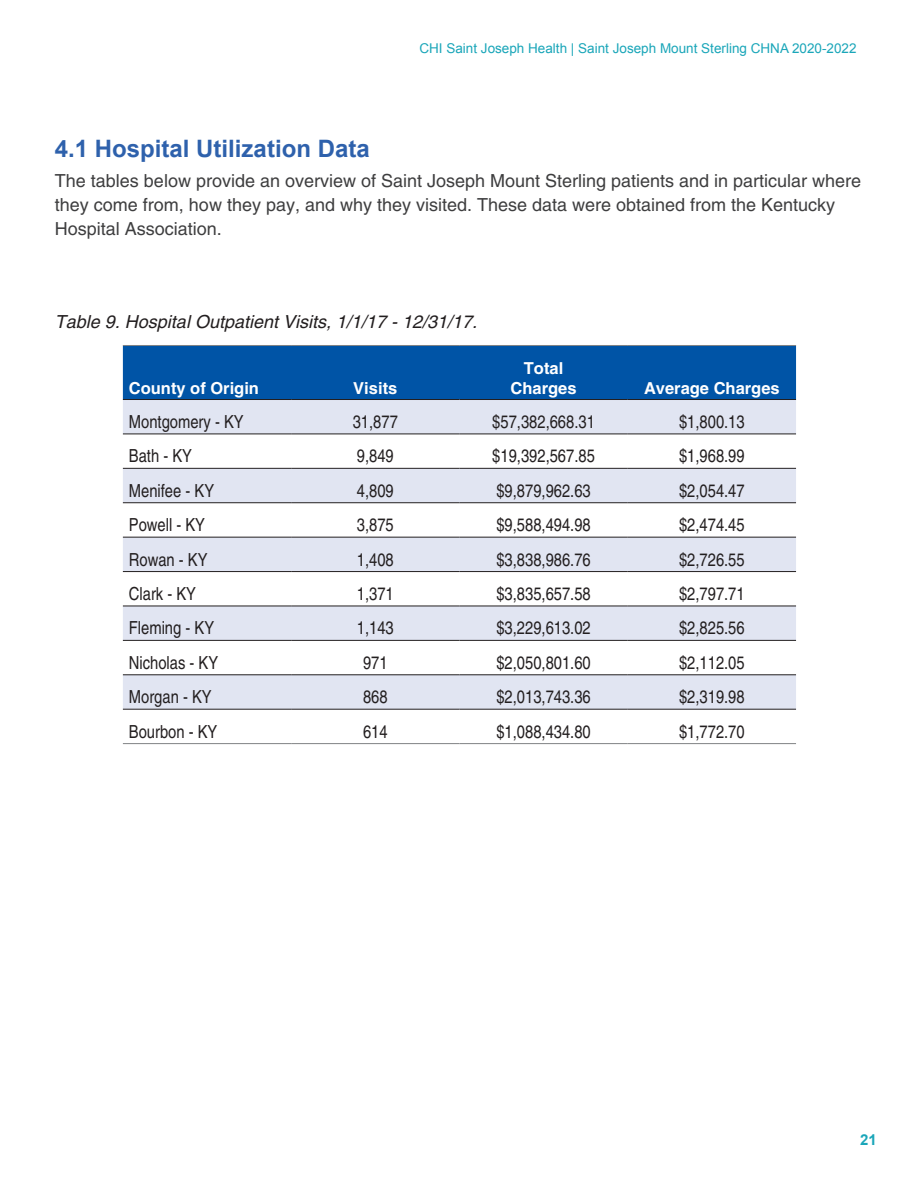
<style>
.page{position:relative;width:918px;height:1188px;background:#fff}
.page>*{position:absolute;margin:0;border:0;box-sizing:border-box;transform-origin:0 0}
.Narrative{font:700 24px "Arial";color:#2e61ac}
.Data{font:condensed 18px "Helvetica";color:#231f20}
.Narrative-2{font:18px/24px "Helvetica";color:#3e3e3f}
.Data_Variables{font:condensed 18px "Helvetica";color:#231f20}
.t1{font:italic 18px "Helvetica";color:#231f20}
.Data_Column_Headers{font:700 16.5px/19.8px "Helvetica";color:#fff;text-align:center}
.t2{font:700 15px "Arial";color:#1aa6b9}
.t3{font:13.5px "Arial";color:#1aa6b9}
</style>
<div class="page">
<div style="left:123px;top:346px;width:673px;height:53px;background:#0054a6"></div>
<svg style="left:123px;top:400px;width:673px;height:309px;fill:#e1e5f2"></svg>
<hr style="left:123px;top:434px;width:168px;height:1px;background:#231f20">
<hr style="left:291px;top:434px;width:168px;height:1px;background:#231f20">
<hr style="left:459px;top:434px;width:169px;height:1px;background:#231f20">
<hr style="left:628px;top:434px;width:168px;height:1px;background:#231f20">
<hr style="left:123px;top:468px;width:168px;height:1px;background:#231f20">
<hr style="left:291px;top:468px;width:168px;height:1px;background:#231f20">
<hr style="left:459px;top:468px;width:169px;height:1px;background:#231f20">
<hr style="left:628px;top:468px;width:168px;height:1px;background:#231f20">
<hr style="left:123px;top:502px;width:168px;height:1px;background:#231f20">
<hr style="left:291px;top:502px;width:168px;height:1px;background:#231f20">
<hr style="left:459px;top:502px;width:169px;height:1px;background:#231f20">
<hr style="left:628px;top:502px;width:168px;height:1px;background:#231f20">
<hr style="left:123px;top:537px;width:168px;height:1px;background:#231f20">
<hr style="left:291px;top:537px;width:168px;height:1px;background:#231f20">
<hr style="left:459px;top:537px;width:169px;height:1px;background:#231f20">
<hr style="left:628px;top:537px;width:168px;height:1px;background:#231f20">
<hr style="left:123px;top:571px;width:168px;height:1px;background:#231f20">
<hr style="left:291px;top:571px;width:168px;height:1px;background:#231f20">
<hr style="left:459px;top:571px;width:169px;height:1px;background:#231f20">
<hr style="left:628px;top:571px;width:168px;height:1px;background:#231f20">
<hr style="left:123px;top:606px;width:168px;height:1px;background:#231f20">
<hr style="left:291px;top:606px;width:168px;height:1px;background:#231f20">
<hr style="left:459px;top:606px;width:169px;height:1px;background:#231f20">
<hr style="left:628px;top:606px;width:168px;height:1px;background:#231f20">
<hr style="left:123px;top:640px;width:168px;height:1px;background:#231f20">
<hr style="left:291px;top:640px;width:168px;height:1px;background:#231f20">
<hr style="left:459px;top:640px;width:169px;height:1px;background:#231f20">
<hr style="left:628px;top:640px;width:168px;height:1px;background:#231f20">
<hr style="left:123px;top:675px;width:168px;height:1px;background:#231f20">
<hr style="left:291px;top:675px;width:168px;height:1px;background:#231f20">
<hr style="left:459px;top:675px;width:169px;height:1px;background:#231f20">
<hr style="left:628px;top:675px;width:168px;height:1px;background:#231f20">
<hr style="left:123px;top:709px;width:168px;height:1px;background:#231f20">
<hr style="left:291px;top:709px;width:168px;height:1px;background:#231f20">
<hr style="left:459px;top:709px;width:169px;height:1px;background:#231f20">
<hr style="left:628px;top:709px;width:168px;height:1px;background:#231f20">
<hr style="left:123px;top:743px;width:168px;height:1px;background:#808285">
<hr style="left:291px;top:743px;width:168px;height:1px;background:#808285">
<hr style="left:459px;top:743px;width:169px;height:1px;background:#808285">
<hr style="left:628px;top:743px;width:168px;height:1px;background:#808285">
<hr style="left:123px;top:345px;width:168px;height:1px;background:#808285">
<hr style="left:291px;top:345px;width:168px;height:1px;background:#808285">
<hr style="left:459px;top:345px;width:169px;height:1px;background:#808285">
<hr style="left:628px;top:345px;width:168px;height:1px;background:#808285">
<hr style="left:123px;top:399px;width:168px;height:1px;background:#231f20">
<hr style="left:291px;top:399px;width:168px;height:1px;background:#231f20">
<hr style="left:459px;top:399px;width:169px;height:1px;background:#231f20">
<hr style="left:628px;top:399px;width:168px;height:1px;background:#231f20">
<p class="t3" style="left:419px;top:39px;width:439px">CHI Saint Joseph Health | Saint Joseph Mount Sterling CHNA 2020-2022</p>
<p class="Narrative" style="left:55px;top:133px;width:316px">4.1 Hospital Utilization Data</p>
<p class="Narrative-2" style="left:55px;top:169px;width:808px">The tables below provide an overview of Saint Joseph Mount Sterling patients and in particular where they come from, how they pay, and why they visited. These data were obtained from the Kentucky<br>Hospital Association.</p>
<p class="t1" style="left:55px;top:311px;width:424px">Table 9. Hospital Outpatient Visits, 1/1/17 - 12/31/17.</p>
<p class="Data_Column_Headers" style="left:129px;top:378px;width:132px">County of Origin</p>
<p class="Data_Column_Headers" style="left:353px;top:378px;width:46px">Visits</p>
<p class="Data_Column_Headers" style="left:511px;top:358px;width:68px">Total<br>Charges</p>
<p class="Data_Column_Headers" style="left:644px;top:378px;width:137px">Average Charges</p>
<p class="Data_Variables" style="left:129px;top:411px;width:116px">Montgomery - KY</p>
<p class="Data" style="left:353px;top:411px;width:47px">31,877</p>
<p class="Data" style="left:492px;top:411px;width:104px">$57,382,668.31</p>
<p class="Data" style="left:679px;top:411px;width:67px">$1,800.13</p>
<p class="Data_Variables" style="left:129px;top:446px;width:65px">Bath - KY</p>
<p class="Data" style="left:357px;top:446px;width:38px">9,849</p>
<p class="Data" style="left:492px;top:446px;width:104px">$19,392,567.85</p>
<p class="Data" style="left:679px;top:446px;width:67px">$1,968.99</p>
<p class="Data_Variables" style="left:129px;top:480px;width:87px">Menifee - KY</p>
<p class="Data" style="left:357px;top:480px;width:38px">4,809</p>
<p class="Data" style="left:496px;top:480px;width:96px">$9,879,962.63</p>
<p class="Data" style="left:679px;top:480px;width:67px">$2,054.47</p>
<p class="Data_Variables" style="left:129px;top:514px;width:78px">Powell - KY</p>
<p class="Data" style="left:357px;top:514px;width:38px">3,875</p>
<p class="Data" style="left:496px;top:514px;width:96px">$9,588,494.98</p>
<p class="Data" style="left:679px;top:514px;width:67px">$2,474.45</p>
<p class="Data_Variables" style="left:129px;top:549px;width:80px">Rowan - KY</p>
<p class="Data" style="left:357px;top:549px;width:38px">1,408</p>
<p class="Data" style="left:496px;top:549px;width:96px">$3,838,986.76</p>
<p class="Data" style="left:679px;top:549px;width:67px">$2,726.55</p>
<p class="Data_Variables" style="left:129px;top:583px;width:69px">Clark - KY</p>
<p class="Data" style="left:357px;top:583px;width:38px">1,371</p>
<p class="Data" style="left:496px;top:583px;width:96px">$3,835,657.58</p>
<p class="Data" style="left:679px;top:583px;width:67px">$2,797.71</p>
<p class="Data_Variables" style="left:129px;top:618px;width:87px">Fleming - KY</p>
<p class="Data" style="left:357px;top:618px;width:38px">1,143</p>
<p class="Data" style="left:496px;top:618px;width:96px">$3,229,613.02</p>
<p class="Data" style="left:679px;top:618px;width:67px">$2,825.56</p>
<p class="Data_Variables" style="left:129px;top:652px;width:91px">Nicholas - KY</p>
<p class="Data" style="left:363px;top:652px;width:26px">971</p>
<p class="Data" style="left:496px;top:652px;width:96px">$2,050,801.60</p>
<p class="Data" style="left:679px;top:652px;width:67px">$2,112.05</p>
<p class="Data_Variables" style="left:129px;top:686px;width:84px">Morgan - KY</p>
<p class="Data" style="left:363px;top:686px;width:26px">868</p>
<p class="Data" style="left:496px;top:686px;width:96px">$2,013,743.36</p>
<p class="Data" style="left:679px;top:686px;width:67px">$2,319.98</p>
<p class="Data_Variables" style="left:129px;top:721px;width:90px">Bourbon - KY</p>
<p class="Data" style="left:363px;top:721px;width:26px">614</p>
<p class="Data" style="left:496px;top:721px;width:96px">$1,088,434.80</p>
<p class="Data" style="left:679px;top:721px;width:67px">$1,772.70</p>
<p class="t2" style="left:860px;top:1130px;width:18px">21</p>
</div>
